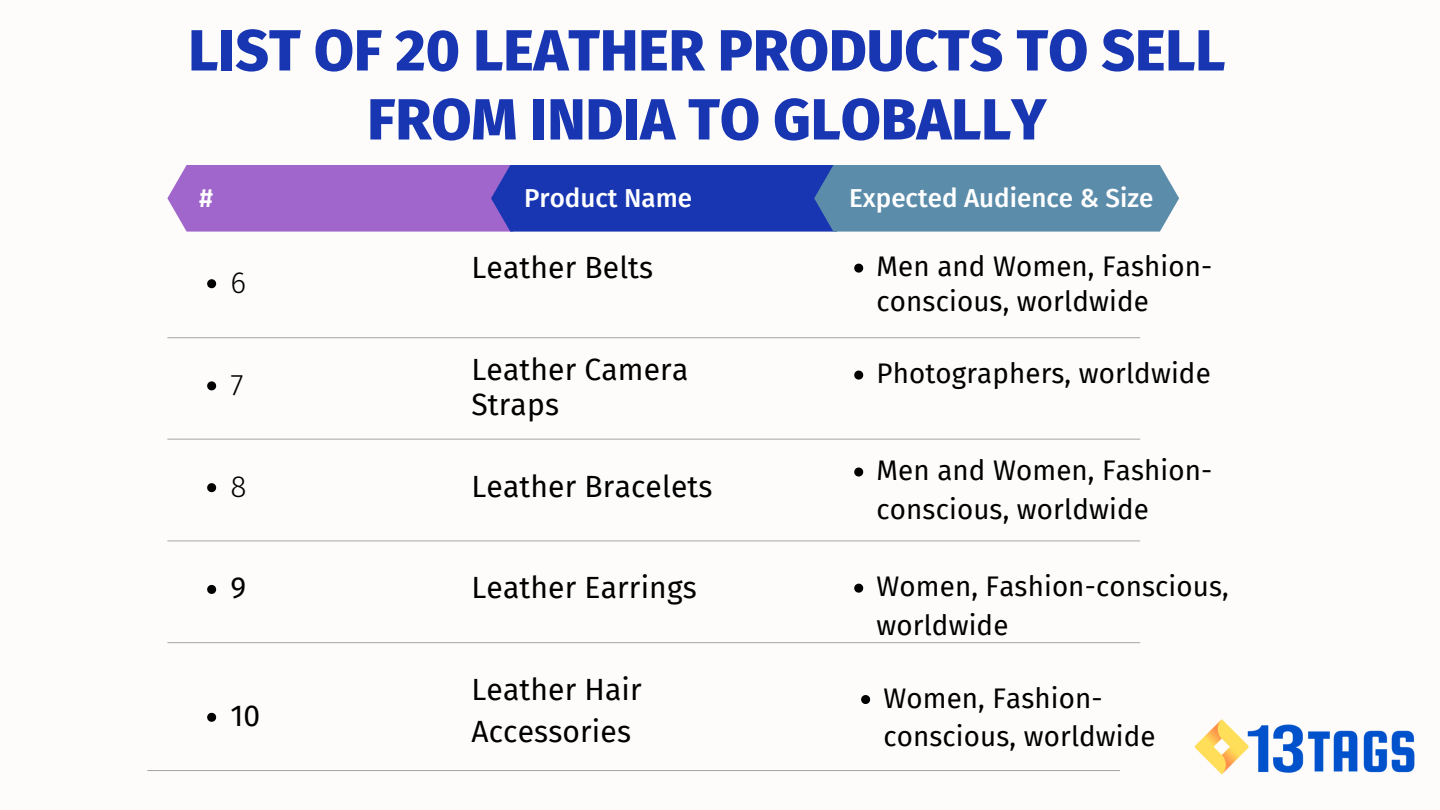
<style>
.page{position:relative;width:1440px;height:810px;background:#fdfcfb}
.page>*{position:absolute;margin:0;border:0;box-sizing:border-box;transform-origin:0 0}
.t1{font:800 58px/69px "Fira Sans";color:#1836b2;text-align:center}
.t2{font:30px/35.2px "Fira Sans";letter-spacing:.005em;color:#000}
.t3{font:300 30px "Fira Sans";color:#000}
.t4{font:27.7px/38.2px "Fira Sans";letter-spacing:.005em;color:#000}
.t5{font:500 26px "Fira Sans";color:#fff}
</style>
<div class="page">
<svg style="left:207px;top:279px;width:9px;height:9px"></svg>
<svg style="left:207px;top:381px;width:9px;height:9px"></svg>
<svg style="left:207px;top:483px;width:9px;height:9px"></svg>
<svg style="left:207px;top:585px;width:9px;height:9px"></svg>
<svg style="left:854px;top:264px;width:9px;height:9px"></svg>
<svg style="left:854px;top:371px;width:9px;height:9px"></svg>
<svg style="left:854px;top:468px;width:9px;height:9px"></svg>
<svg style="left:854px;top:584px;width:9px;height:9px"></svg>
<svg style="left:167px;top:165px;width:1012px;height:67px;background:#5f67b9"></svg>
<hr style="left:167px;top:337px;width:973px;height:1px;background:#a6a6a6">
<hr style="left:167px;top:439px;width:973px;height:1px;background:#a6a6a6">
<hr style="left:167px;top:541px;width:973px;height:1px;background:#a6a6a6">
<hr style="left:167px;top:642px;width:973px;height:1px;background:#a6a6a6">
<svg style="left:207px;top:713px;width:9px;height:9px"></svg>
<svg style="left:861px;top:695px;width:9px;height:9px"></svg>
<hr style="left:147px;top:770px;width:973px;height:1px;background:#a6a6a6">
<img style="left:1194px;top:719px;width:221px;height:56px">
<h1 class="t1" style="left:188px;top:17px;width:1039px">LIST OF 20 LEATHER PRODUCTS TO SELL<br>FROM INDIA TO GLOBALLY</h1>
<p class="t5" style="left:199px;top:183px;width:16px">#</p>
<p class="t5" style="left:524px;top:183px;width:170px">Product Name</p>
<p class="t5" style="left:849px;top:183px;width:306px">Expected Audience &amp; Size</p>
<p class="t3" style="left:230px;top:265px;width:17px">6</p>
<p class="t3" style="left:230px;top:367px;width:15px">7</p>
<p class="t3" style="left:230px;top:469px;width:18px">8</p>
<p class="t2" style="left:230px;top:571px;width:17px">9</p>
<p class="t2" style="left:230px;top:699px;width:31px">10</p>
<p class="t2" style="left:471px;top:250px;width:183px">Leather Belts</p>
<p class="t4" style="left:877px;top:250px;width:337px;line-height:34.5px">Men and Women, Fashion&shy;conscious, worldwide</p>
<p class="t2" style="left:471px;top:353px;width:218px">Leather Camera<br>Straps</p>
<p class="t4" style="left:877px;top:355px;width:336px">Photographers, worldwide</p>
<p class="t2" style="left:471px;top:469px;width:243px">Leather Bracelets</p>
<p class="t4" style="left:877px;top:452px;width:337px">Men and Women, Fashion&shy;conscious, worldwide</p>
<p class="t2" style="left:471px;top:571px;width:227px">Leather Earrings</p>
<p class="t4" style="left:877px;top:568px;width:354px">Women, Fashion-conscious, worldwide</p>
<p class="t2" style="left:471px;top:669px;width:172px;line-height:42px">Leather Hair<br>Accessories</p>
<p class="t4" style="left:883px;top:679px;width:274px">Women, Fashion&shy;conscious, worldwide</p>
</div>
